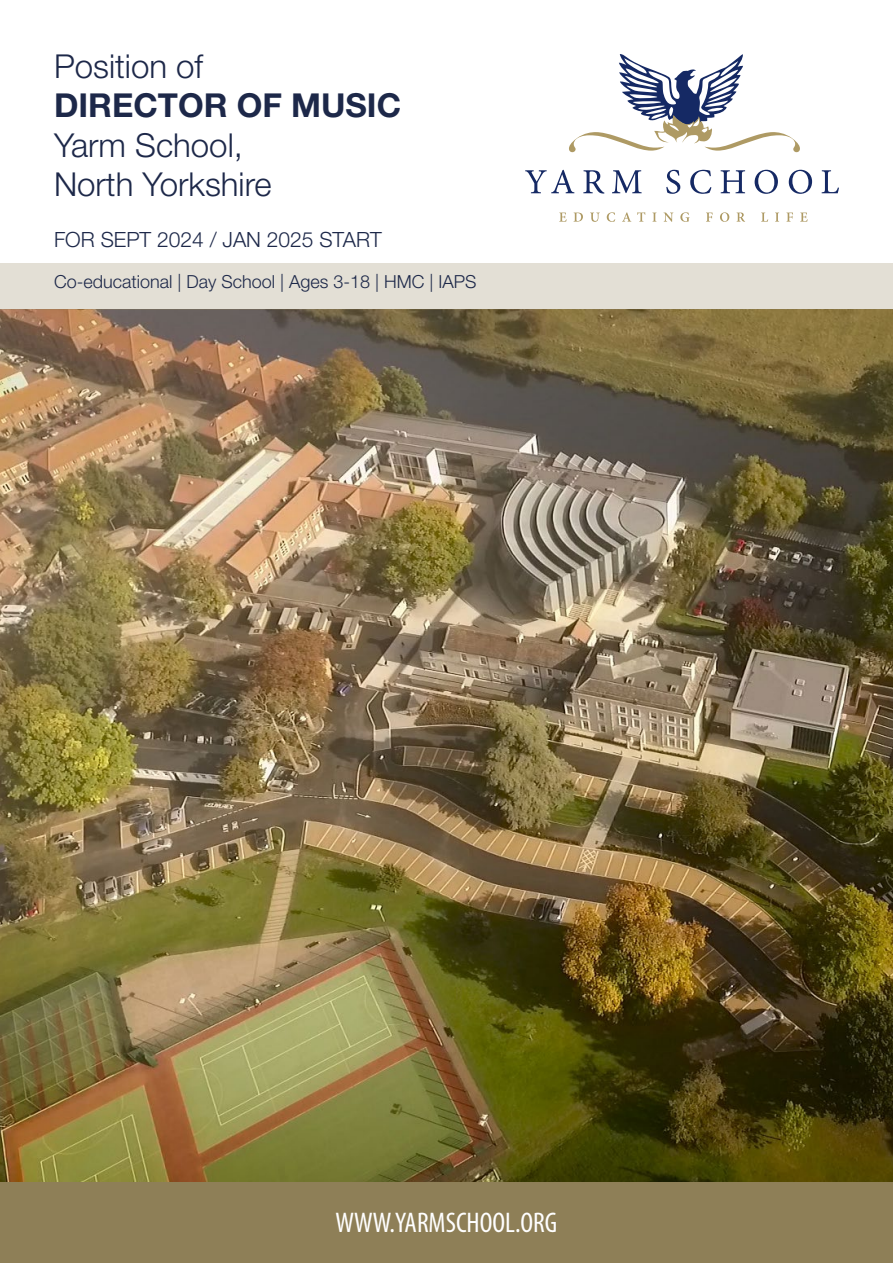
<style>
.page{position:relative;width:893px;height:1263px;background:#fff}
.page>*{position:absolute;margin:0;border:0;box-sizing:border-box;transform-origin:0 0}
.t1{font:300 33px/39.6px "Helvetica Neue LT Std";color:#1d2849}
.t2{font:700 33px "Helvetica Neue LT Std";color:#1d2849}
.t3{font:condensed 28.5px "Myriad Pro";color:#fff}
.t4{font:300 21px "Helvetica Neue LT Std";color:#1d2849}
.t5{font:300 18px "Helvetica Neue LT Std";color:#1d2849}
</style>
<div class="page">
<svg style="left:525px;top:170px;width:49px;height:23px"></svg>
<svg style="left:583px;top:170px;width:21px;height:24px"></svg>
<svg style="left:612px;top:170px;width:30px;height:23px"></svg>
<svg style="left:666px;top:170px;width:14px;height:24px"></svg>
<svg style="left:690px;top:170px;width:21px;height:24px"></svg>
<svg style="left:721px;top:170px;width:24px;height:23px"></svg>
<svg style="left:755px;top:170px;width:23px;height:24px"></svg>
<svg style="left:789px;top:170px;width:23px;height:24px"></svg>
<svg style="left:822px;top:170px;width:17px;height:23px"></svg>
<svg style="left:559px;top:213px;width:8px;height:9px"></svg>
<svg style="left:573px;top:213px;width:10px;height:9px"></svg>
<svg style="left:590px;top:213px;width:9px;height:9px"></svg>
<svg style="left:607px;top:212px;width:8px;height:10px"></svg>
<svg style="left:622px;top:212px;width:9px;height:10px"></svg>
<svg style="left:637px;top:212px;width:8px;height:10px"></svg>
<svg style="left:652px;top:213px;width:4px;height:9px"></svg>
<svg style="left:663px;top:213px;width:10px;height:9px"></svg>
<svg style="left:680px;top:212px;width:9px;height:10px"></svg>
<svg style="left:706px;top:213px;width:7px;height:9px"></svg>
<svg style="left:720px;top:212px;width:9px;height:10px"></svg>
<svg style="left:737px;top:213px;width:8px;height:9px"></svg>
<svg style="left:761px;top:213px;width:7px;height:9px"></svg>
<svg style="left:775px;top:213px;width:4px;height:9px"></svg>
<svg style="left:786px;top:213px;width:7px;height:9px"></svg>
<svg style="left:800px;top:213px;width:8px;height:9px"></svg>
<svg style="left:569px;top:54px;width:231px;height:98px"></svg>
<img style="left:1px;top:310px;width:892px;height:872px">
<div style="left:0;top:1182px;width:893px;height:81px;background:#8e7f57"></div>
<div style="left:0;top:264px;width:893px;height:46px;background:#e3dfd5"></div>
<h1 class="t1" style="left:54px;top:45px;width:151px">Position of</h1>
<h1 class="t2" style="left:54px;top:85px;width:349px">DIRECTOR OF MUSIC</h1>
<h1 class="t1" style="left:54px;top:125px;width:219px">Yarm School,<br>North Yorkshire</h1>
<p class="t4" style="left:54px;top:226px;width:329px">FOR SEPT 2024 / JAN 2025 START</p>
<p class="t5" style="left:54px;top:271px;width:424px">Co-educational | Day School | Ages 3-18 | HMC | IAPS</p>
<h2 class="t3" style="left:336px;top:1205px;width:223px">WWW.YARMSCHOOL.ORG</h2>
</div>
